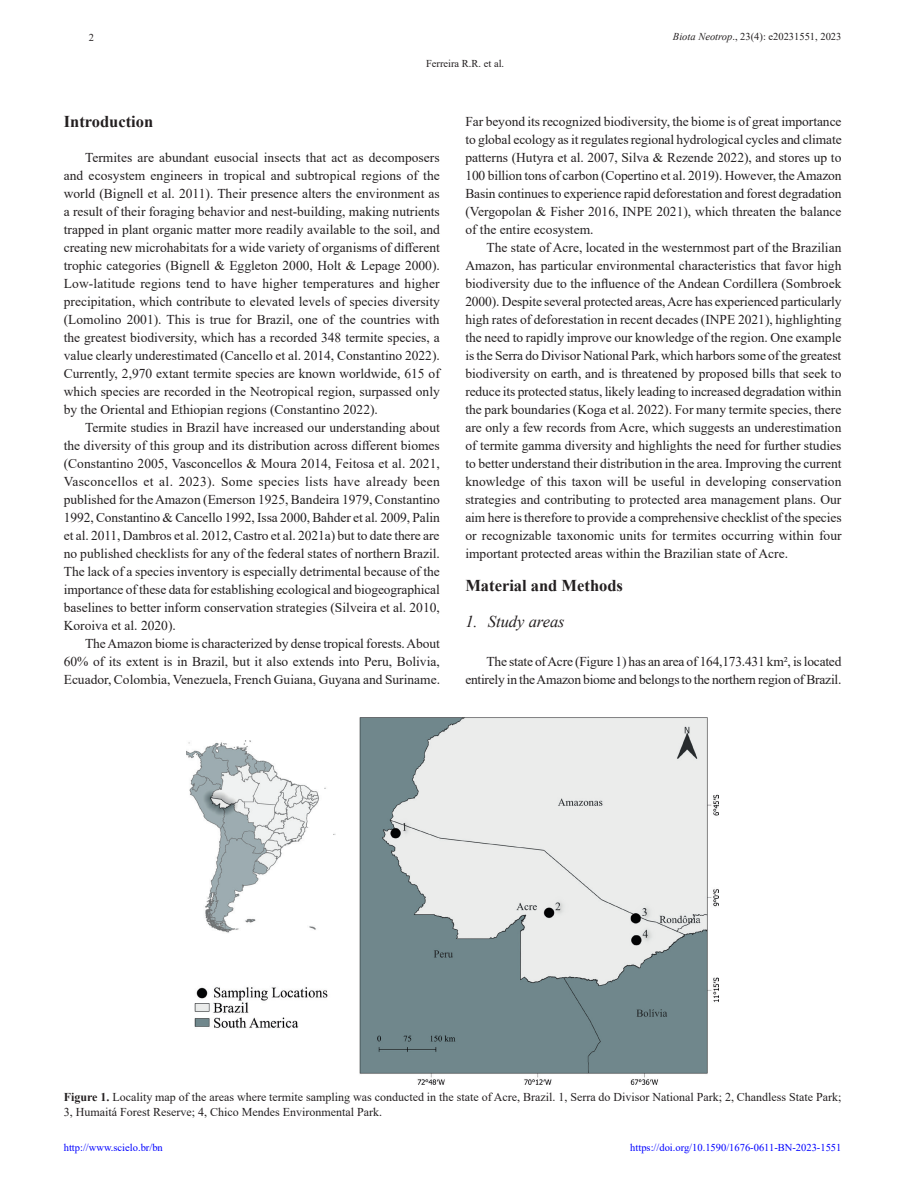
<style>
.page{position:relative;width:918px;height:1188px;background:#fff}
.page>*{position:absolute;margin:0;border:0;box-sizing:border-box;transform-origin:0 0}
.t1{font:700 16.5px "Times New Roman";color:#231f20}
.t2{font:italic 16.5px "Times New Roman";color:#231f20}
.corpo{font:13.5px/18px "Times New Roman";color:#231f20;text-align:justify}
.corpo-2{font:13.5px/18px "Times New Roman";letter-spacing:-.02em;color:#231f20;text-align:right}
.legenda{font:12px/14.4px "Times New Roman";color:#231f20}
.t3{font:10.5px "Times New Roman";color:#00f}
.t4{font:10.5px "Times New Roman";color:#231f20}
.s1{font-style:italic}
.s2{font-weight:700}
</style>
<div class="page">
<img style="left:187px;top:718px;width:532px;height:366px">
<p class="t4" style="left:89px;top:31px;width:7px">2</p>
<p class="t4" style="left:426px;top:56px;width:80px">Ferreira R.R. et al.</p>
<p class="t4" style="left:673px;top:29px;width:170px"><span class="s1">Biota Neotrop</span>., 23(4): e20231551, 2023</p>
<p class="t1" style="left:64px;top:110px;width:91px">Introduction</p>
<p class="corpo" style="left:64px;top:148px;width:378px;text-indent:21px">Termites are abundant eusocial insects that act as decomposers and ecosystem engineers in tropical and subtropical regions of the world (Bignell et al. 2011). Their presence alters the environment as a result of their foraging behavior and nest-building, making nutrients trapped in plant organic matter more readily available to the soil, and creating new microhabitats for a wide variety of organisms of different trophic categories (Bignell &amp; Eggleton 2000, Holt &amp; Lepage 2000).<br>Low-latitude regions tend to have higher temperatures and higher precipitation, which contribute to elevated levels of species diversity (Lomolino 2001). This is true for Brazil, one of the countries with the greatest biodiversity, which has a recorded 348 termite species, a value clearly underestimated (Cancello et al. 2014, Constantino 2022).<br>Currently, 2,970 extant termite species are known worldwide, 615 of which species are recorded in the Neotropical region, surpassed only by the Oriental and Ethiopian regions (Constantino 2022).</p>
<p class="corpo" style="left:64px;top:418px;width:378px;text-indent:21px">Termite studies in Brazil have increased our understanding about the diversity of this group and its distribution across different biomes (Constantino 2005, Vasconcellos &amp; Moura 2014, Feitosa et al. 2021, Vasconcellos et al. 2023). Some species lists have already been published for the Amazon (Emerson 1925, Bandeira 1979, Constantino 1992, Constantino &amp; Cancello 1992, Issa 2000, Bahder et al. 2009, Palin et al. 2011, Dambros et al. 2012, Castro et al. 2021a) but to date there are no published checklists for any of the federal states of northern Brazil.<br>The lack of a species inventory is especially detrimental because of the importance of these data for establishing ecological and biogeographical baselines to better inform conservation strategies (Silveira et al. 2010, Koroiva et al. 2020).</p>
<p class="corpo" style="left:64px;top:634px;width:378px;text-indent:21px">The Amazon biome is characterized by dense tropical forests. About 60% of its extent is in Brazil, but it also extends into Peru, Bolivia, Ecuador, Colombia, Venezuela, French Guiana, Guyana and Suriname.</p>
<p class="corpo" style="left:465px;top:112px;width:378px">Far beyond its recognized biodiversity, the biome is of great importance to global ecology as it regulates regional hydrological cycles and climate patterns (Hutyra et al. 2007, Silva &amp; Rezende 2022), and stores up to 100 billion tons of carbon (Copertino et al. 2019). However, the Amazon Basin continues to experience rapid deforestation and forest degradation (Vergopolan &amp; Fisher 2016, INPE 2021), which threaten the balance of the entire ecosystem.</p>
<p class="corpo" style="left:465px;top:238px;width:378px;text-indent:21px">The state of Acre, located in the westernmost part of the Brazilian Amazon, has particular environmental characteristics that favor high biodiversity due to the influence of the Andean Cordillera (Sombroek 2000). Despite several protected areas, Acre has experienced particularly high rates of deforestation in recent decades (INPE 2021), highlighting the need to rapidly improve our knowledge of the region. One example is the Serra do Divisor National Park, which harbors some of the greatest biodiversity on earth, and is threatened by proposed bills that seek to reduce its protected status, likely leading to increased degradation within the park boundaries (Koga et al. 2022). For many termite species, there are only a few records from Acre, which suggests an underestimation of termite gamma diversity and highlights the need for further studies to better understand their distribution in the area. Improving the current knowledge of this taxon will be useful in developing conservation strategies and contributing to protected area management plans. Our aim here is therefore to provide a comprehensive checklist of the species or recognizable taxonomic units for termites occurring within four important protected areas within the Brazilian state of Acre.</p>
<p class="t1" style="left:465px;top:573px;width:159px">Material and Methods</p>
<p class="t2" style="left:465px;top:610px;width:101px">1. Study areas</p>
<p class="corpo-2" style="left:465px;top:652px;width:378px">The state of Acre (Figure 1) has an area of 164,173.431 km², is located entirely in the Amazon biome and belongs to the northern region of Brazil.</p>
<p class="legenda" style="left:64px;top:1090px;width:779px"><span class="s2">Figure 1.</span> Locality map of the areas where termite sampling was conducted in the state of Acre, Brazil. 1, Serra do Divisor National Park; 2, Chandless State Park;<br>3, Humaitá Forest Reserve; 4, Chico Mendes Environmental Park.</p>
<p class="t3" style="left:64px;top:1140px;width:101px">http://www.scielo.br/bn</p>
<p class="t3" style="left:630px;top:1140px;width:213px">https://doi.org/10.1590/1676-0611-BN-2023-1551</p>
</div>
